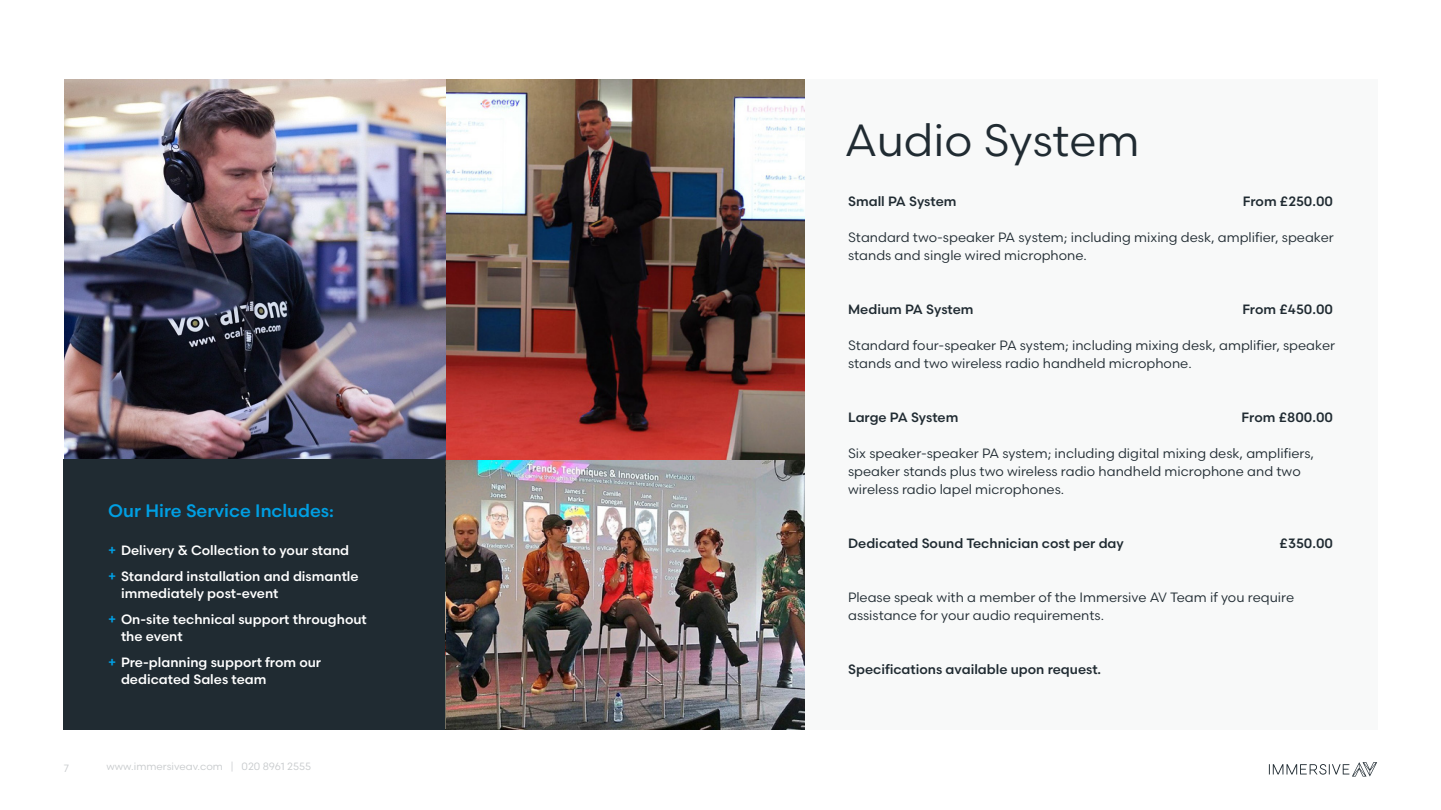
<style>
.page{position:relative;width:1441px;height:810px;background:#fff}
.page>*{position:absolute;margin:0;border:0;box-sizing:border-box;transform-origin:0 0}
.PageHeading{font:45px "Scandia";letter-spacing:-.005em;color:#202b32}
.Splitter_CS{font:500 18px "Scandia";color:#009fe3}
.Body_Text{font:13.5px/18px "Scandia";color:#202b32}
.t1{font:500 13.5px/17.2px "Scandia";color:#fff}
.Body_Text-2{font:500 13.5px "Scandia";color:#202b32}
.Page_Number{font:10.5px "Scandia";color:#c7cacc}
.s1{color:#009fe3}
</style>
<div class="page">
<img style="left:445px;top:459px;width:360px;height:270px">
<img style="left:64px;top:79px;width:741px;height:380px">
<div style="left:805px;top:79px;width:572px;height:650px;background:#f8f9f9"></div>
<svg style="left:1268px;top:762px;width:108px;height:15px"></svg>
<div style="left:64px;top:459px;width:381px;height:270px;background:#202b32"></div>
<p class="Splitter_CS" style="left:108px;top:499px;width:227px">Our Hire Service Includes:</p>
<p class="t1" style="left:108px;top:541px;width:242px"><span class="s1">+</span> Delivery &amp; Collection to your stand</p>
<p class="t1" style="left:121px;top:567px;width:239px;text-indent:-13px"><span class="s1">+</span> Standard installation and dismantle immediately post-event</p>
<p class="t1" style="left:121px;top:610px;width:247px;text-indent:-13px"><span class="s1">+</span> On-site technical support throughout the event</p>
<p class="t1" style="left:121px;top:653px;width:202px;text-indent:-13px"><span class="s1">+</span> Pre-planning support from our dedicated Sales team</p>
<p class="Page_Number" style="left:64px;top:762px;width:7px">7</p>
<p class="Page_Number" style="left:106px;top:760px;width:206px">www.immersiveav.com | 020 8961 2555</p>
<p class="PageHeading" style="left:844px;top:112px;width:296px">Audio System</p>
<p class="Body_Text-2" style="left:848px;top:193px;width:110px">Small PA System</p>
<p class="Body_Text-2" style="left:1242px;top:193px;width:92px">From £250.00</p>
<p class="Body_Text" style="left:848px;top:228px;width:487px">Standard two-speaker PA system; including mixing desk, amplifier, speaker stands and single wired microphone.</p>
<p class="Body_Text-2" style="left:848px;top:301px;width:127px">Medium PA System</p>
<p class="Body_Text-2" style="left:1242px;top:301px;width:92px">From £450.00</p>
<p class="Body_Text" style="left:848px;top:336px;width:488px">Standard four-speaker PA system; including mixing desk, amplifier, speaker stands and two wireless radio handheld microphone.</p>
<p class="Body_Text-2" style="left:848px;top:409px;width:112px">Large PA System</p>
<p class="Body_Text-2" style="left:1241px;top:409px;width:93px">From £800.00</p>
<p class="Body_Text" style="left:848px;top:444px;width:467px">Six speaker-speaker PA system; including digital mixing desk, amplifiers, speaker stands plus two wireless radio handheld microphone and two wireless radio lapel microphones.</p>
<p class="Body_Text-2" style="left:848px;top:535px;width:277px">Dedicated Sound Technician cost per day</p>
<p class="Body_Text-2" style="left:1279px;top:535px;width:55px">£350.00</p>
<p class="Body_Text" style="left:848px;top:588px;width:447px">Please speak with a member of the Immersive AV Team if you require assistance for your audio requirements.</p>
<p class="Body_Text-2" style="left:848px;top:661px;width:254px">Specifications available upon request.</p>
</div>
